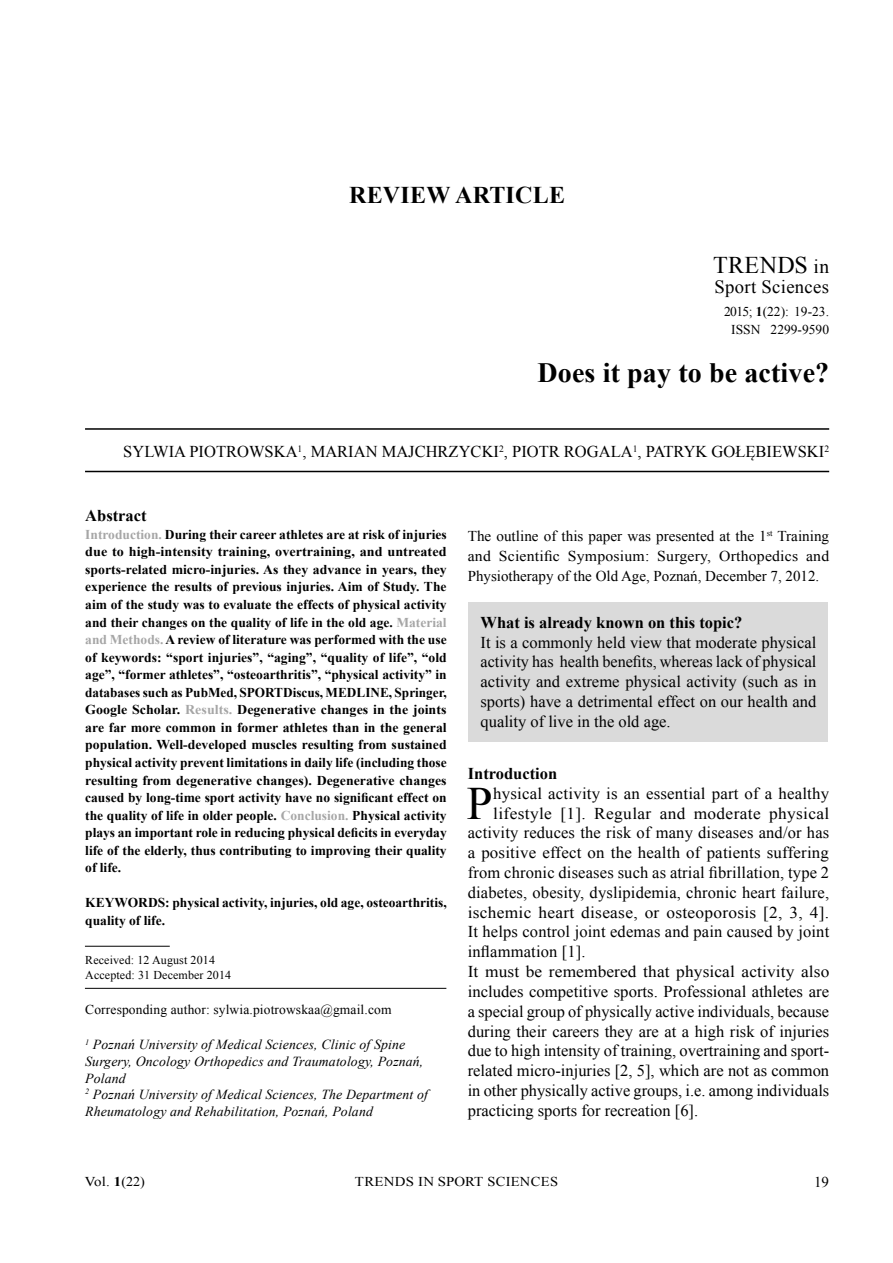
<style>
.page{position:relative;width:893px;height:1263px;background:#fff}
.page>*{position:absolute;margin:0;border:0;box-sizing:border-box;transform-origin:0 0}
.t1{font:46.5px "Times New Roman";color:#000}
.t2{font:700 27.9px "Times New Roman";letter-spacing:.005em;color:#000}
.t3{font:700 24px "Times New Roman";letter-spacing:.01em;color:#000}
.t4{font:24px "Times New Roman";letter-spacing:.02em;color:#000}
.t5{font:18.6px "Times New Roman";letter-spacing:.015em;color:#000}
.t6{font:16.5px/19.8px "Times New Roman";color:#000;text-align:justify}
.t7{font:16.5px "Times New Roman";color:#000;scale:1.05 1}
.t8{font:700 16.5px "Times New Roman";color:#000}
.t9{font:16.5px "Times New Roman";letter-spacing:.02em;color:#000;scale:1.05 1}
.t10{font:15px/19.8px "Times New Roman";color:#000;text-align:justify}
.t11{font:italic 13.8px/16.5px "Times New Roman";letter-spacing:.01em;color:#000}
.t12{font:700 13.5px/17.5px "Times New Roman";color:#000;text-align:justify}
.t13{font:13.5px/18.3px "Times New Roman";letter-spacing:.01em;color:#000;text-align:center}
.t14{font:13.5px "Times New Roman";letter-spacing:.01em;color:#000;scale:1.1 1}
.t15{font:12px/14.2px "Times New Roman";letter-spacing:.01em;color:#000}
.s1{font-size:19.5px}
.s2{font-weight:700}
.s3{color:#a6a6a6}
</style>
<div class="page">
<hr style="left:85px;top:428px;width:744px;height:2px;background:#000">
<hr style="left:85px;top:471px;width:744px;height:1px;background:#000">
<div style="left:468px;top:603px;width:360px;height:139px;background:#dadada"></div>
<hr style="left:85px;top:946px;width:85px;height:1px;background:#000">
<hr style="left:85px;top:988px;width:361px;height:1px;background:#000">
<h3 class="t3" style="left:349px;top:178px;width:217px">REVIEW ARTICLE</h3>
<h3 class="t4" style="left:713px;top:248px;width:118px">TRENDS <span class="s1">in</span></h3>
<h3 class="t5" style="left:714px;top:274px;width:116px">Sport Sciences</h3>
<p class="t13" style="left:724px;top:302px;width:107px">2015; <span class="s2">1</span>(22): 19-23.<br>ISSN 2299-9590</p>
<h2 class="t2" style="left:538px;top:353px;width:293px">Does it pay to be active?</h2>
<p class="t6" style="left:123px;top:441px;width:707px">SYLWIA PIOTROWSKA<sup>1</sup>, MARIAN MAJCHRZYCKI<sup>2</sup>, PIOTR ROGALA<sup>1</sup>, PATRYK GOŁĘBIEWSKI<sup>2</sup></p>
<p class="t8" style="left:85px;top:504px;width:63px">Abstract</p>
<p class="t12" style="left:85px;top:525px;width:363px"><span class="s3">Introduction.</span> During their career athletes are at risk of injuries due to high-intensity training, overtraining, and untreated sports-related micro-injuries. As they advance in years, they experience the results of previous injuries. Aim of Study. The aim of the study was to evaluate the effects of physical activity and their changes on the quality of life in the old age. <span class="s3">Material and Methods.</span> A review of literature was performed with the use of keywords: “sport injuries”, “aging”, “quality of life”, “old age”, “former athletes”, “osteoarthritis”, “physical activity” in databases such as PubMed, SPORTDiscus, MEDLINE, Springer, Google Scholar. <span class="s3">Results.</span> Degenerative changes in the joints are far more common in former athletes than in the general population. Well-developed muscles resulting from sustained physical activity prevent limitations in daily life (including those resulting from degenerative changes). Degenerative changes caused by long-time sport activity have no significant effect on the quality of life in older people. <span class="s3">Conclusion.</span> Physical activity plays an important role in reducing physical deficits in everyday life of the elderly, thus contributing to improving their quality of life.</p>
<p class="t12" style="left:85px;top:894px;width:363px">KEYWORDS: physical activity, injuries, old age, osteoarthritis, quality of life.</p>
<p class="t15" style="left:85px;top:953px;width:147px">Received: 12 August 2014<br>Accepted: 31 December 2014</p>
<p class="t13" style="left:85px;top:1000px;width:308px">Corresponding author: sylwia.piotrowskaa@gmail.com</p>
<p class="t11" style="left:85px;top:1036px;width:344px"><sup>1</sup> Poznań University of Medical Sciences, Clinic of Spine Surgery, Oncology Orthopedics and Traumatology, Poznań, Poland<br><sup>2</sup> Poznań University of Medical Sciences, The Department of Rheumatology and Rehabilitation, Poznań, Poland</p>
<p class="t10" style="left:468px;top:526px;width:363px">The outline of this paper was presented at the 1<sup>st</sup> Training and Scientific Symposium: Surgery, Orthopedics and Physiotherapy of the Old Age, Poznań, December 7, 2012.</p>
<p class="t8" style="left:480px;top:610px;width:263px">What is already known on this topic?</p>
<p class="t6" style="left:480px;top:632px;width:338px">It is a commonly held view that moderate physical activity has health benefits, whereas lack of physical activity and extreme physical activity (such as in sports) have a detrimental effect on our health and quality of live in the old age.</p>
<p class="t8" style="left:468px;top:761px;width:91px">Introduction</p>
<h1 class="t1" style="left:467px;top:770px;width:27px">P</h1>
<p class="t6" style="left:493px;top:783px;width:337px">hysical activity is an essential part of a healthy</p>
<p class="t9" style="left:493px;top:801px;width:322px">lifestyle [1]. Regular and moderate physical</p>
<p class="t6" style="left:468px;top:822px;width:363px">activity reduces the risk of many diseases and/or has</p>
<p class="t6" style="left:468px;top:842px;width:363px">a positive effect on the health of patients suffering</p>
<p class="t6" style="left:468px;top:862px;width:363px">from chronic diseases such as atrial fibrillation, type 2</p>
<p class="t6" style="left:468px;top:882px;width:363px">diabetes, obesity, dyslipidemia, chronic heart failure,</p>
<p class="t7" style="left:468px;top:900px;width:346px">ischemic heart disease, or osteoporosis [2, 3, 4].</p>
<p class="t6" style="left:468px;top:921px;width:363px">It helps control joint edemas and pain caused by joint</p>
<p class="t6" style="left:468px;top:941px;width:119px">inflammation [1].</p>
<p class="t7" style="left:468px;top:960px;width:346px">It must be remembered that physical activity also</p>
<p class="t6" style="left:468px;top:981px;width:363px">includes competitive sports. Professional athletes are</p>
<p class="t6" style="left:468px;top:1001px;width:363px">a special group of physically active individuals, because</p>
<p class="t6" style="left:468px;top:1020px;width:363px">during their careers they are at a high risk of injuries</p>
<p class="t6" style="left:468px;top:1040px;width:363px">due to high intensity of training, overtraining and sport-</p>
<p class="t6" style="left:468px;top:1060px;width:363px">related micro-injuries [2, 5], which are not as common</p>
<p class="t6" style="left:468px;top:1080px;width:363px">in other physically active groups, i.e. among individuals</p>
<p class="t6" style="left:468px;top:1100px;width:232px">practicing sports for recreation [6].</p>
<p class="t14" style="left:85px;top:1171px;width:56px">Vol. <span class="s2">1</span>(22)</p>
<p class="t14" style="left:355px;top:1172px;width:186px">TRENDS IN SPORT SCIENCES</p>
<p class="t10" style="left:814px;top:1172px;width:16px">19</p>
</div>
